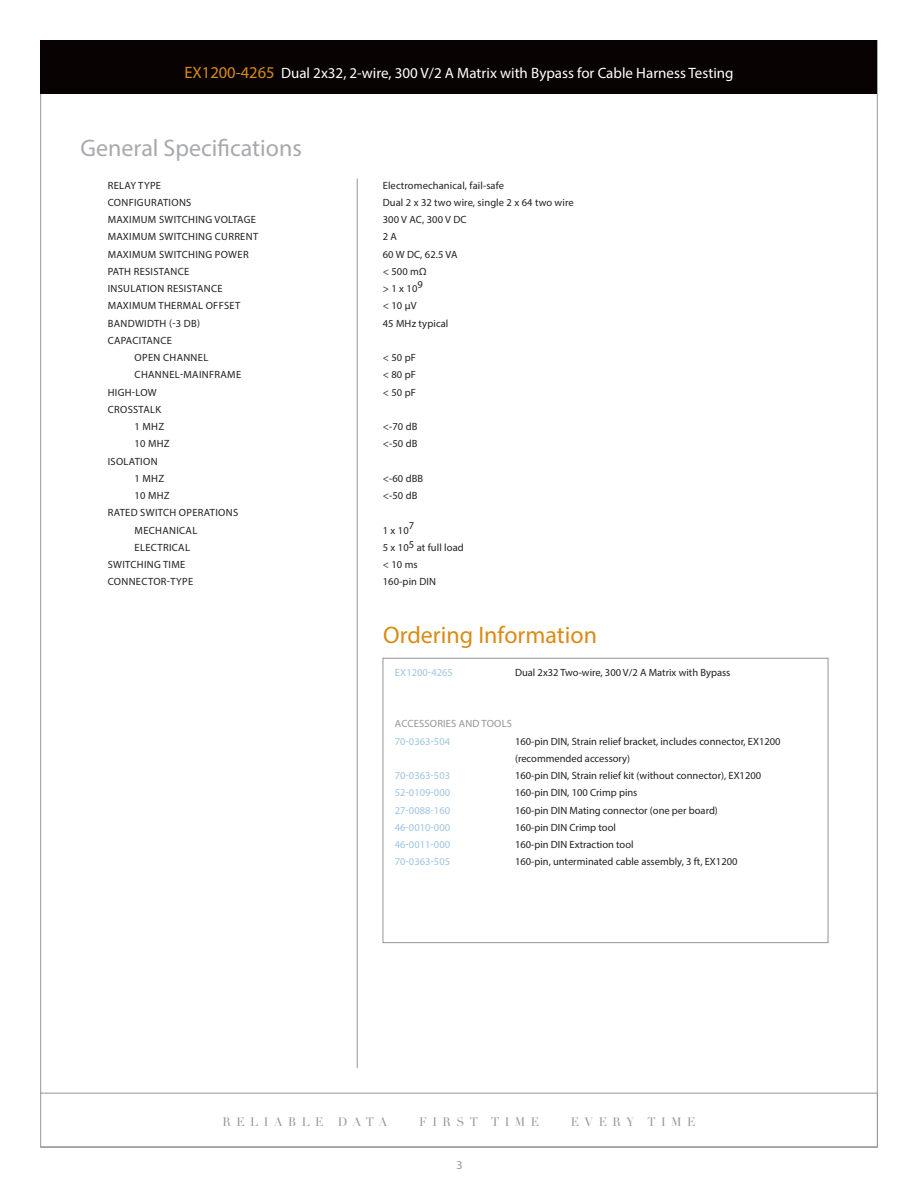
<style>
.page{position:relative;width:918px;height:1188px;background:#fff}
.page>*{position:absolute;margin:0;border:0;box-sizing:border-box;transform-origin:0 0}
.t1{font:24px "Myriad Pro";color:#a8a9ad}
.t2{font:24px "Myriad Pro";color:#da8a16}
.t3{font:15px "Myriad Pro";color:#fff}
.t4{font:12px "Didot";letter-spacing:.45em;color:#939598}
.t5{font:12px "Myriad Pro";color:#939598}
.t6{font:10.5px/17.2px "Myriad Pro";letter-spacing:.01em;color:#231f20}
.t7{font:10.5px "Myriad Pro";letter-spacing:.03em;color:#231f20}
.t8{font:10.5px/17.2px "Myriad Pro";color:#9dc4e2;text-align:justify}
.t9{font:10.5px "Myriad Pro";letter-spacing:.02em;color:#939598}
.s1{font-size:16.5px;color:#da8a16}
</style>
<div class="page">
<div style="left:40px;top:40px;width:838px;height:54px;background:#080302"></div>
<div style="left:40px;top:1093px;width:838px;height:54px;border:1px solid #939598"></div>
<hr style="left:357px;top:179px;width:1px;height:889px;background:#939598">
<div style="left:383px;top:658px;width:445px;height:285px;border:1px solid #939598"></div>
<h2 class="t3" style="left:184px;top:64px;width:551px"><span class="s1">EX1200-4265</span> Dual 2x32, 2-wire, 300 V/2 A Matrix with Bypass for Cable Harness Testing</h2>
<h1 class="t1" style="left:81px;top:133px;width:223px">General Specifications</h1>
<p class="t7" style="left:108px;top:179px;width:55px">RELAY TYPE</p>
<p class="t7" style="left:108px;top:196px;width:85px">CONFIGURATIONS</p>
<p class="t7" style="left:108px;top:213px;width:150px">MAXIMUM SWITCHING VOLTAGE</p>
<p class="t7" style="left:108px;top:230px;width:152px">MAXIMUM SWITCHING CURRENT</p>
<p class="t7" style="left:108px;top:248px;width:142px">MAXIMUM SWITCHING POWER</p>
<p class="t7" style="left:108px;top:265px;width:83px">PATH RESISTANCE</p>
<p class="t7" style="left:108px;top:282px;width:116px">INSULATION RESISTANCE</p>
<p class="t7" style="left:108px;top:299px;width:134px">MAXIMUM THERMAL OFFSET</p>
<p class="t7" style="left:108px;top:317px;width:94px">BANDWIDTH (-3 DB)</p>
<p class="t7" style="left:108px;top:334px;width:66px">CAPACITANCE</p>
<p class="t7" style="left:135px;top:351px;width:75px">OPEN CHANNEL</p>
<p class="t7" style="left:135px;top:368px;width:108px">CHANNEL-MAINFRAME</p>
<p class="t6" style="left:108px;top:383px;width:51px">HIGH-LOW</p>
<p class="t7" style="left:108px;top:403px;width:55px">CROSSTALK</p>
<p class="t6" style="left:135px;top:418px;width:31px">1 MHZ</p>
<p class="t6" style="left:135px;top:435px;width:37px">10 MHZ</p>
<p class="t7" style="left:108px;top:455px;width:51px">ISOLATION</p>
<p class="t6" style="left:135px;top:470px;width:31px">1 MHZ</p>
<p class="t6" style="left:135px;top:487px;width:37px">10 MHZ</p>
<p class="t7" style="left:108px;top:506px;width:132px">RATED SWITCH OPERATIONS</p>
<p class="t7" style="left:135px;top:524px;width:64px">MECHANICAL</p>
<p class="t7" style="left:135px;top:541px;width:57px">ELECTRICAL</p>
<p class="t7" style="left:108px;top:558px;width:79px">SWITCHING TIME</p>
<p class="t7" style="left:108px;top:575px;width:87px">CONNECTOR-TYPE</p>
<p class="t6" style="left:383px;top:176px;width:192px">Electromechanical, fail-safe<br>Dual 2 x 32 two wire, single 2 x 64 two wire<br>300 V AC, 300 V DC<br>2 A<br>60 W DC, 62.5 VA<br>&lt; 500 mΩ<br>&gt; 1 x 109<br>&lt; 10 µV<br>45 MHz typical</p>
<p class="t6" style="left:383px;top:349px;width:35px;text-align:justify">&lt; 50 pF &lt; 80 pF &lt; 50 pF</p>
<p class="t6" style="left:383px;top:418px;width:36px">&lt;-70 dB &lt;-50 dB</p>
<p class="t6" style="left:383px;top:470px;width:42px">&lt;-60 dBB &lt;-50 dB</p>
<p class="t6" style="left:383px;top:521px;width:83px">1 x 107<br>5 x 105 at full load &lt; 10 ms<br>160-pin DIN</p>
<h1 class="t2" style="left:383px;top:620px;width:215px">Ordering Information</h1>
<p class="t8" style="left:395px;top:663px;width:60px">EX1200-4265</p>
<p class="t6" style="left:515px;top:663px;width:217px">Dual 2x32 Two-wire, 300 V/2 A Matrix with Bypass</p>
<p class="t9" style="left:395px;top:717px;width:119px">ACCESSORIES AND TOOLS</p>
<p class="t8" style="left:395px;top:732px;width:57px">70-0363-504</p>
<p class="t8" style="left:395px;top:767px;width:57px">70-0363-503<br>52-0109-000<br>27-0088-160<br>46-0010-000<br>46-0011-000<br>70-0363-505</p>
<p class="t6" style="left:515px;top:732px;width:267px">160-pin DIN, Strain relief bracket, includes connector, EX1200 (recommended accessory)<br>160-pin DIN, Strain relief kit (without connector), EX1200<br>160-pin DIN, 100 Crimp pins<br>160-pin DIN Mating connector (one per board)<br>160-pin DIN Crimp tool<br>160-pin DIN Extraction tool<br>160-pin, unterminated cable assembly, 3 ft, EX1200</p>
<p class="t4" style="left:222px;top:1114px;width:166px">RELIABLE DATA</p>
<p class="t4" style="left:419px;top:1114px;width:122px">FIRST TIME</p>
<p class="t4" style="left:571px;top:1114px;width:126px">EVERY TIME</p>
<p class="t5" style="left:456px;top:1158px;width:8px">3</p>
</div>
